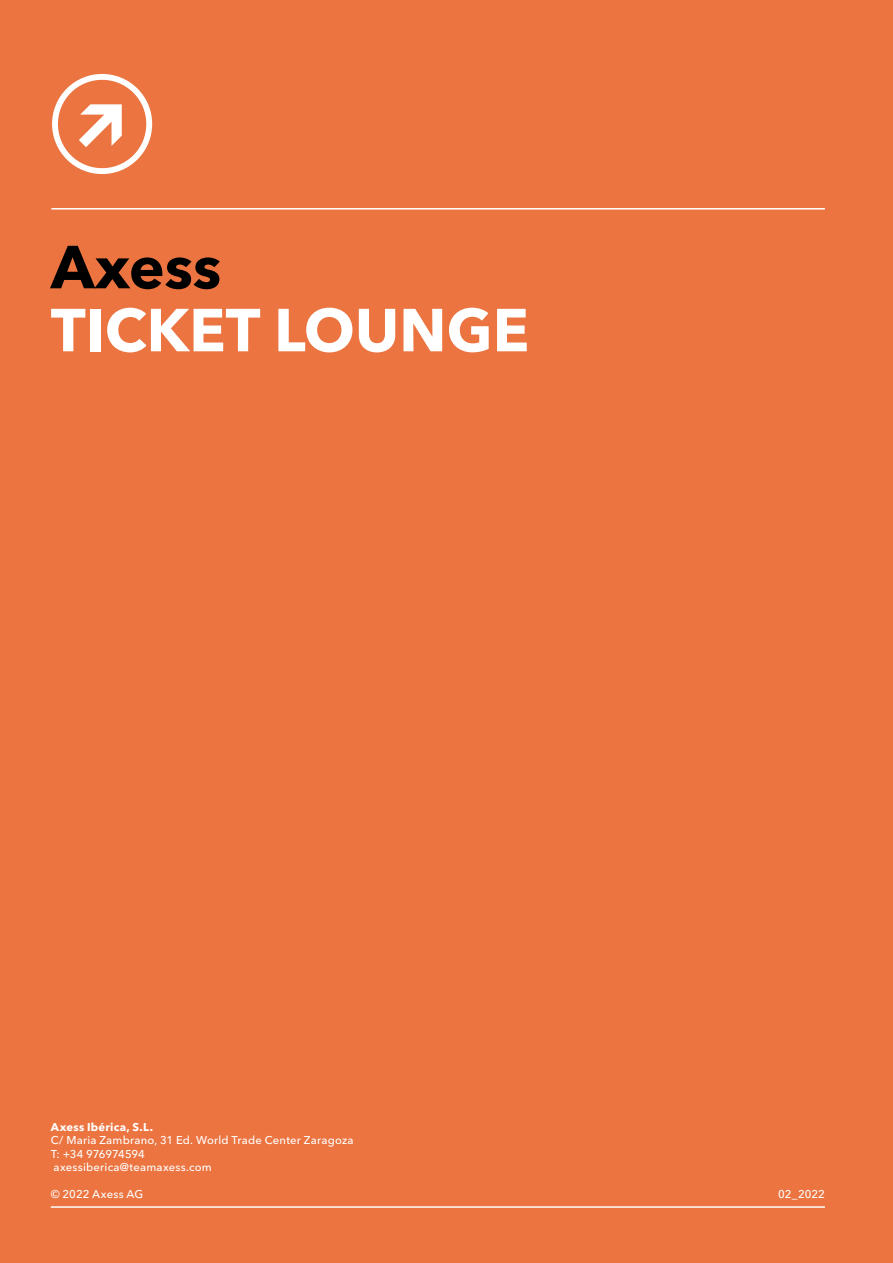
<style>
.page{position:relative;width:893px;height:1263px;background:#eb7440}
.page>*{position:absolute;margin:0;border:0;box-sizing:border-box;transform-origin:0 0}
.t1{font:700 60px "Avenir Next Cyr";color:#fff}
.t2{font:700 60px "Avenir Next Cyr";color:#000}
.t3{font:500 11.25px/13.5px "Avenir Next Cyr";letter-spacing:.015em;color:#fff}
.t4{font:700 11.25px "Avenir Next Cyr";letter-spacing:.025em;color:#fff}
</style>
<div class="page">
<hr style="left:51px;top:1206px;width:774px;height:2px;background:#fff">
<svg style="left:52px;top:74px;width:101px;height:100px"></svg>
<hr style="left:51px;top:208px;width:774px;height:2px;background:#fff">
<h1 class="t2" style="left:51px;top:230px;width:172px">Axess</h1>
<h1 class="t1" style="left:51px;top:293px;width:480px">TICKET LOUNGE</h1>
<p class="t4" style="left:51px;top:1120px;width:104px">Axess Ibérica, S.L.</p>
<p class="t3" style="left:51px;top:1133px;width:304px">C/ Maria Zambrano, 31 Ed. World Trade Center Zaragoza<br>T: +34 976974594<br>axessiberica@teamaxess.com</p>
<p class="t3" style="left:51px;top:1187px;width:94px">© 2022 Axess AG</p>
<p class="t3" style="left:778px;top:1187px;width:48px">02_2022</p>
</div>
